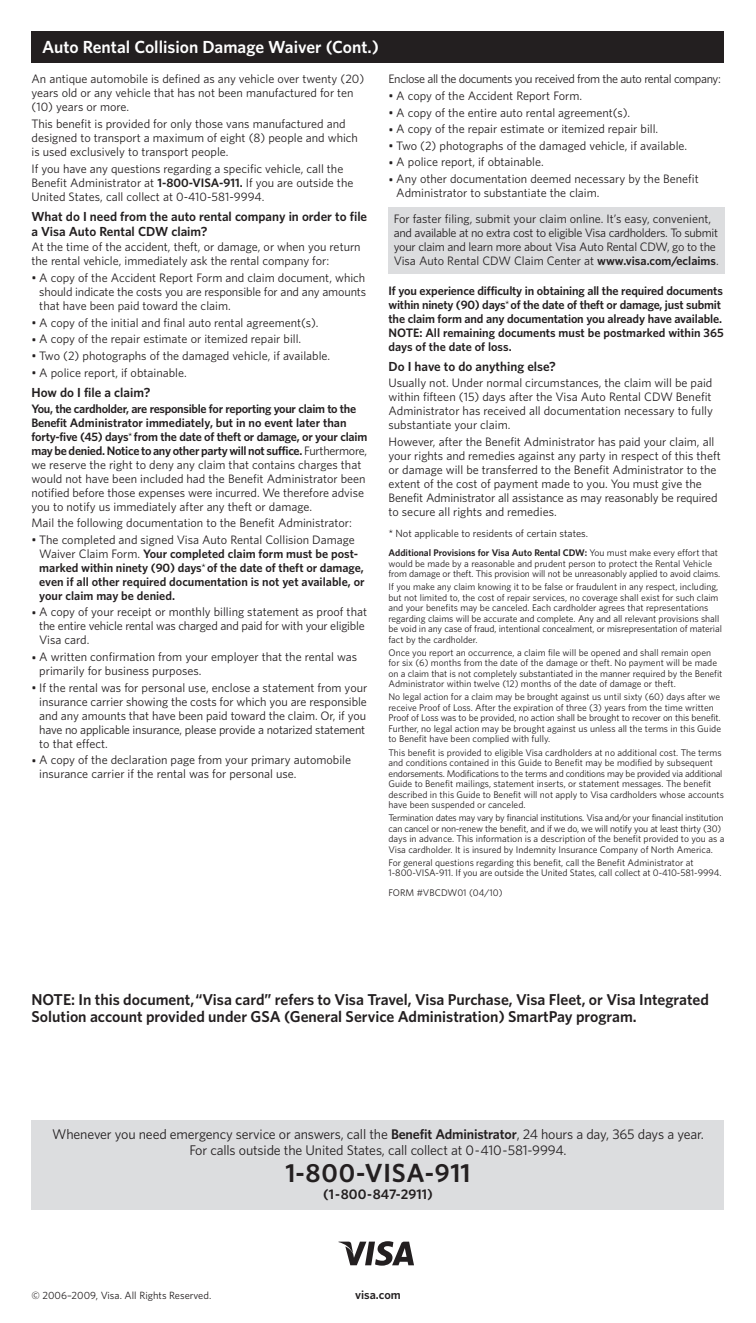
<style>
.page{position:relative;width:756px;height:1323px;background:#fff}
.page>*{position:absolute;margin:0;border:0;box-sizing:border-box;transform-origin:0 0}
.t1{font:600 26.25px "Whitney";letter-spacing:.03em;color:#231f20}
.t2{font:600 17.5px "Whitney";color:#fff}
.t3{font:600 15.75px/17.5px "Whitney";color:#231f20}
.t4{font:14px/15.8px "Whitney";letter-spacing:-.01em;color:#231f20;text-align:center}
.t5{font:600 14px "Whitney";color:#231f20}
.t6{font:600 13.12px/14.9px "Whitney";color:#231f20}
.t7{font:12.25px/14px "Whitney";color:#231f20}
.t8{font:600 12.25px/14px "Whitney";letter-spacing:-.005em;color:#231f20}
.t9{font:12.25px/14px "Whitney";letter-spacing:-.02em;color:#231f20}
.t10{font:12.25px "Whitney";letter-spacing:-.03em;color:#231f20}
.t11{font:10.5px "Whitney";color:#231f20}
.t12{font:9.62px/10.5px "Whitney";color:#231f20}
.t13{font:9.62px/10.5px "Whitney";letter-spacing:-.02em;color:#231f20}
.s1{font-weight:600}
.s2{font-weight:400}
.s3{font-size:12.25px}
</style>
<div class="page">
<svg style="left:338px;top:1241px;width:76px;height:25px"></svg>
<div style="left:32px;top:1120px;width:692px;height:90px;background:#dcdddf"></div>
<div style="left:388px;top:207px;width:336px;height:67px;background:#dcdddf"></div>
<div style="left:32px;top:32px;width:692px;height:31px;background:#231f20"></div>
<h2 class="t2" style="left:42px;top:37px;width:338px">Auto Rental Collision Damage Waiver (Cont.)</h2>
<p class="t7" style="left:32px;top:72px;width:334px">An antique automobile is defined as any vehicle over twenty (20) years old or any vehicle that has not been manufactured for ten (10) years or more.</p>
<p class="t7" style="left:32px;top:117px;width:328px">This benefit is provided for only those vans manufactured and designed to transport a maximum of eight (8) people and which is used exclusively to transport people.</p>
<p class="t7" style="left:32px;top:161px;width:323px">If you have any questions regarding a specific vehicle, call the<br>Benefit Administrator at <span class="s1">1-800-VISA-911.</span> If you are outside the<br>United States, call collect at 0-410-581-9994.</p>
<p class="t6" style="left:32px;top:209px;width:337px">What do I need from the auto rental company in order to file a Visa Auto Rental CDW claim?</p>
<p class="t7" style="left:32px;top:240px;width:331px">At the time of the accident, theft, or damage, or when you return the rental vehicle, immediately ask the rental company for:</p>
<p class="t7" style="left:39px;top:271px;width:328px;text-align:justify;text-indent:-8px">• A copy of the Accident Report Form and claim document, which should indicate the costs you are responsible for and any amounts that have been paid toward the claim.</p>
<p class="t7" style="left:32px;top:315px;width:289px">• A copy of the initial and final auto rental agreement(s).</p>
<p class="t7" style="left:32px;top:332px;width:271px">• A copy of the repair estimate or itemized repair bill.</p>
<p class="t7" style="left:32px;top:349px;width:300px">• Two (2) photographs of the damaged vehicle, if available.</p>
<p class="t7" style="left:32px;top:365px;width:157px">• A police report, if obtainable.</p>
<p class="t6" style="left:32px;top:385px;width:120px">How do I file a claim?</p>
<p class="t7" style="left:31px;top:401px;width:337px"><span class="s1">You, the cardholder, are responsible for reporting your claim to the Benefit Administrator immediately, but in no event later than forty-five (45) days</span>* <span class="s1">from the date of theft or damage, or your claim maybedenied.Notice toanyotherpartywillnot suffice.</span> Furthermore, we reserve the right to deny any claim that contains charges that would not have been included had the Benefit Administrator been notified before those expenses were incurred. We therefore advise you to notify us immediately after any theft or damage.</p>
<p class="t7" style="left:32px;top:516px;width:322px">Mail the following documentation to the Benefit Administrator:</p>
<p class="t8" style="left:39px;top:533px;width:327px;text-indent:-8px"><span class="s2">• The completed and signed Visa Auto Rental Collision Damage Waiver Claim Form.</span> Your completed claim form must be post&shy;marked within ninety (90) days<span class="s2">*</span>of the date of theft or damage, even if all other required documentation is not yet available, or your claim may be denied.</p>
<p class="t9" style="left:39px;top:605px;width:329px;text-indent:-8px">• A copy of your receipt or monthly billing statement as proof that the entire vehicle rental was charged and paid for with your eligible<br>Visa card.</p>
<p class="t7" style="left:39px;top:650px;width:319px;text-indent:-8px">• A written confirmation from your employer that the rental was primarily for business purposes.</p>
<p class="t7" style="left:39px;top:681px;width:330px;text-indent:-8px">• If the rental was for personal use, enclose a statement from your insurance carrier showing the costs for which you are responsible and any amounts that have been paid toward the claim. Or, if you have no applicable insurance, please provide a notarized statement to that effect.</p>
<p class="t7" style="left:39px;top:753px;width:313px;text-indent:-8px">• A copy of the declaration page from your primary automobile insurance carrier if the rental was for personal use.</p>
<p class="t10" style="left:389px;top:72px;width:334px">Enclose all the documents you received from the auto rental company:</p>
<p class="t7" style="left:389px;top:89px;width:195px">• A copy of the Accident Report Form.</p>
<p class="t7" style="left:389px;top:105px;width:243px">• A copy of the entire auto rental agreement(s).</p>
<p class="t7" style="left:389px;top:122px;width:271px">• A copy of the repair estimate or itemized repair bill.</p>
<p class="t7" style="left:389px;top:139px;width:300px">• Two (2) photographs of the damaged vehicle, if available.</p>
<p class="t7" style="left:389px;top:155px;width:157px">• A police report, if obtainable.</p>
<p class="t7" style="left:396px;top:172px;width:304px;text-indent:-8px">• Any other documentation deemed necessary by the Benefit<br>Administrator to substantiate the claim.</p>
<p class="t9" style="left:394px;top:212px;width:327px">For faster filing, submit your claim online. It’s easy, convenient, and available at no extra cost to eligible Visa cardholders. To submit your claim and learn more about Visa Auto Rental CDW, go to the Visa Auto Rental CDW Claim Center at <span class="s1">www.visa.com/eclaims</span>.</p>
<p class="t8" style="left:389px;top:284px;width:337px">If you experience difficulty in obtaining all the required documents within ninety (90) days<span class="s2">*</span>of the date of theft or damage, just submit the claim form and any documentation you already have available.<br>NOTE: All remaining documents must be postmarked within 365 days of the date of loss.</p>
<p class="t6" style="left:389px;top:359px;width:169px">Do I have to do anything else?</p>
<p class="t7" style="left:389px;top:376px;width:326px;text-align:justify">Usually not. Under normal circumstances, the claim will be paid within fifteen (15) days after the Visa Auto Rental CDW Benefit Administrator has received all documentation necessary to fully substantiate your claim.</p>
<p class="t7" style="left:389px;top:434px;width:334px">However, after the Benefit Administrator has paid your claim, all your rights and remedies against any party in respect of this theft or damage will be transferred to the Benefit Administrator to the extent of the cost of payment made to you. You must give the Benefit Administrator all assistance as may reasonably be required to secure all rights and remedies.</p>
<p class="t11" style="left:389px;top:527px;width:201px"><span class="s3">*</span> Not applicable to residents of certain states.</p>
<p class="t12" style="left:389px;top:547px;width:333px"><span class="s1">Additional Provisions for Visa Auto Rental CDW:</span> You must make every effort that would be made by a reasonable and prudent person to protect the Rental Vehicle from damage or theft. This provision will not be unreasonably applied to avoid claims.</p>
<p class="t12" style="left:389px;top:582px;width:335px">If you make any claim knowing it to be false or fraudulent in any respect, including, but not limited to, the cost of repair services, no coverage shall exist for such claim and your benefits may be canceled. Each cardholder agrees that representations regarding claims will be accurate and complete. Any and all relevant provisions shall be void in any case of fraud, intentional concealment, or misrepresentation of material fact by the cardholder.</p>
<p class="t12" style="left:389px;top:647px;width:335px">Once you report an occurrence, a claim file will be opened and shall remain open for six (6) months from the date of the damage or theft. No payment will be made on a claim that is not completely substantiated in the manner required by the Benefit Administrator within twelve (12) months of the date of damage or theft.</p>
<p class="t12" style="left:389px;top:692px;width:334px">No legal action for a claim may be brought against us until sixty (60) days after we receive Proof of Loss. After the expiration of three (3) years from the time written Proof of Loss was to be provided, no action shall be brought to recover on this benefit.<br>Further, no legal action may be brought against us unless all the terms in this Guide to Benefit have been complied with fully.</p>
<p class="t12" style="left:389px;top:747px;width:337px">This benefit is provided to eligible Visa cardholders at no additional cost. The terms and conditions contained in this Guide to Benefit may be modified by subsequent endorsements. Modifications to the terms and conditions may be provided via additional Guide to Benefit mailings, statement inserts, or statement messages. The benefit described in this Guide to Benefit will not apply to Visa cardholders whose accounts have been suspended or canceled.</p>
<p class="t13" style="left:389px;top:813px;width:337px">Termination dates may vary by financial institutions. Visa and/or your financial institution can cancel or non-renew the benefit, and if we do, we will notify you at least thirty (30) days in advance. This information is a description of the benefit provided to you as a Visa cardholder. It is insured by Indemnity Insurance Company of North America.</p>
<p class="t12" style="left:389px;top:857px;width:335px">For general questions regarding this benefit, call the Benefit Administrator at<br>1-800-VISA-911. If you are outside the United States, call collect at 0-410-581-9994.</p>
<p class="t12" style="left:389px;top:887px;width:116px">FORM #VBCDW01 (04/10)</p>
<p class="t3" style="left:32px;top:991px;width:679px">NOTE: In this document,“Visa card” refers to Visa Travel, Visa Purchase, Visa Fleet, or Visa Integrated<br>Solution account provided under GSA (General Service Administration) SmartPay program.</p>
<p class="t4" style="left:52px;top:1126px;width:653px">Whenever you need emergency service or answers, call the <span class="s1">Benefit Administrator</span>, 24 hours a day, 365 days a year.<br>For calls outside the United States, call collect at 0-410-581-9994.</p>
<h1 class="t1" style="left:285px;top:1157px;width:187px">1-800-VISA-911</h1>
<p class="t5" style="left:323px;top:1186px;width:111px">(1-800-847-2911)</p>
<p class="t11" style="left:32px;top:1289px;width:181px">© 2006–2009, Visa. All Rights Reserved.</p>
<p class="t8" style="left:355px;top:1288px;width:47px">visa.com</p>
</div>
